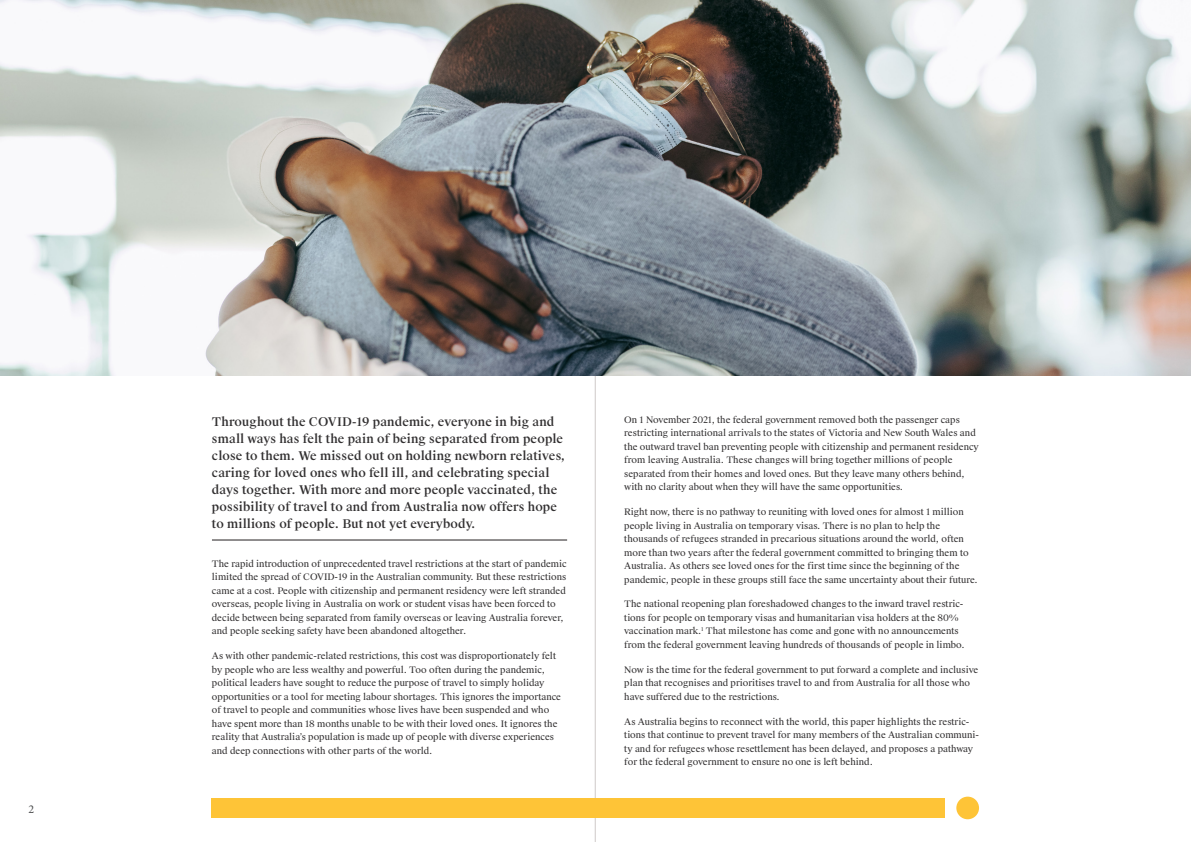
<style>
.page{position:relative;width:1191px;height:842px;background:#fff}
.page>*{position:absolute;margin:0;border:0;box-sizing:border-box;transform-origin:0 0}
.Internal___Intro{font:500 12px/17px "Suisse Works";letter-spacing:.01em;color:#312f30}
.Footer___Page_No{font:12px "Minion Pro";color:#4b4c4d}
.Internal___Body{font:9px/13.5px "Suisse Works";color:#312f30}
</style>
<div class="page">
<hr style="left:595px;top:0;width:1px;height:842px;background:#cec9c8">
<div style="left:956px;top:797px;width:23px;height:22px;background:#fec437;border-radius:50%"></div>
<div style="left:212px;top:798px;width:733px;height:19px;background:#fec437"></div>
<img style="left:0;top:0;width:1191px;height:376px">
<hr style="left:212px;top:540px;width:355px;height:1px;background:#231f20">
<p class="Footer___Page_No" style="left:28px;top:801px;width:7px">2</p>
<p class="Internal___Intro" style="left:212px;top:413px;width:355px">Throughout the COVID-19 pandemic, everyone in big and small ways has felt the pain of being separated from people close to them. We missed out on holding newborn relatives, caring for loved ones who fell ill, and celebrating special days together. With more and more people vaccinated, the possibility of travel to and from Australia now offers hope to millions of people. But not yet everybody.</p>
<p class="Internal___Body" style="left:212px;top:557px;width:356px">The rapid introduction of unprecedented travel restrictions at the start of pandemic limited the spread of COVID-19 in the Australian community. But these restrictions came at a cost. People with citizenship and permanent residency were left stranded overseas, people living in Australia on work or student visas have been forced to decide between being separated from family overseas or leaving Australia forever, and people seeking safety have been abandoned altogether.</p>
<p class="Internal___Body" style="left:212px;top:649px;width:351px">As with other pandemic-related restrictions, this cost was disproportionately felt by people who are less wealthy and powerful. Too often during the pandemic, political leaders have sought to reduce the purpose of travel to simply holiday opportunities or a tool for meeting labour shortages. This ignores the importance of travel to people and communities whose lives have been suspended and who have spent more than 18 months unable to be with their loved ones. It ignores the reality that Australia’s population is made up of people with diverse experiences and deep connections with other parts of the world.</p>
<p class="Internal___Body" style="left:624px;top:413px;width:356px">On 1 November 2021, the federal government removed both the passenger caps restricting international arrivals to the states of Victoria and New South Wales and the outward travel ban preventing people with citizenship and permanent residency from leaving Australia. These changes will bring together millions of people separated from their homes and loved ones. But they leave many others behind, with no clarity about when they will have the same opportunities.</p>
<p class="Internal___Body" style="left:624px;top:505px;width:355px">Right now, there is no pathway to reuniting with loved ones for almost 1 million people living in Australia on temporary visas. There is no plan to help the thousands of refugees stranded in precarious situations around the world, often more than two years after the federal government committed to bringing them to Australia. As others see loved ones for the first time since the beginning of the pandemic, people in these groups still face the same uncertainty about their future.</p>
<p class="Internal___Body" style="left:624px;top:598px;width:342px">The national reopening plan foreshadowed changes to the inward travel restric&shy;tions for people on temporary visas and humanitarian visa holders at the 80% vaccination mark.<sup>1</sup> That milestone has come and gone with no announcements from the federal government leaving hundreds of thousands of people in limbo.</p>
<p class="Internal___Body" style="left:624px;top:663px;width:355px">Now is the time for the federal government to put forward a complete and inclusive plan that recognises and prioritises travel to and from Australia for all those who have suffered due to the restrictions.</p>
<p class="Internal___Body" style="left:624px;top:715px;width:356px">As Australia begins to reconnect with the world, this paper highlights the restric&shy;tions that continue to prevent travel for many members of the Australian communi&shy;ty and for refugees whose resettlement has been delayed, and proposes a pathway for the federal government to ensure no one is left behind.</p>
</div>
